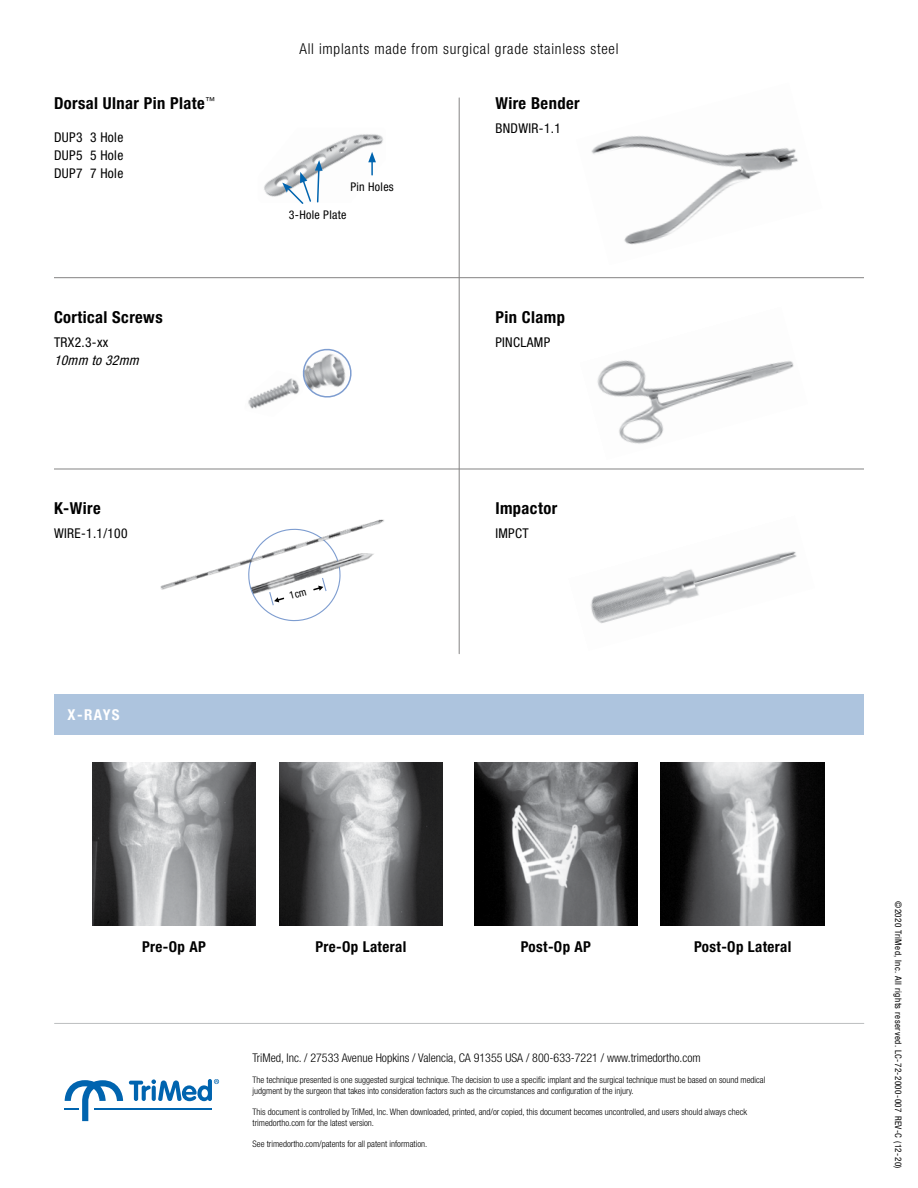
<style>
.page{position:relative;width:918px;height:1188px;background:#fff}
.page>*{position:absolute;margin:0;border:0;box-sizing:border-box;transform-origin:0 0}
.t1{font:700 condensed 16.5px "Helvetica Neue LT Std";letter-spacing:.025em;color:#000}
.t2{font:300 condensed 15px "Helvetica Neue LT Std";letter-spacing:.05em;color:#000}
.t3{font:700 condensed 15px "Helvetica Neue LT Std";letter-spacing:.025em;color:#000}
.t4{font:700 condensed 15px "Helvetica Neue LT Std";color:#fff}
.t5{font:condensed 13.5px/18px "Helvetica Neue LT Std";letter-spacing:.025em;color:#000;text-align:justify}
.t6{font:italic condensed 13.5px "Helvetica Neue LT Std";color:#000}
.t7{font:300 condensed 12px "Helvetica Neue LT Std";color:#000}
.t8{font:condensed 12px "Helvetica Neue LT Std";letter-spacing:.025em;color:#000}
.t9{font:300 condensed 9px/10.8px "Helvetica Neue LT Std";color:#000}
.t10{font:condensed 9px "Helvetica Neue LT Std";letter-spacing:.05em;color:#000}
</style>
<div class="page">
<img style="left:264px;top:134px;width:119px;height:63px">
<hr style="left:54px;top:277px;width:810px;height:1px;background:#848383">
<hr style="left:54px;top:469px;width:810px;height:1px;background:#848383">
<hr style="left:459px;top:98px;width:1px;height:556px;background:#848383">
<svg style="left:282px;top:160px;width:41px;height:44px"></svg>
<svg style="left:368px;top:152px;width:8px;height:23px"></svg>
<img style="left:160px;top:519px;width:224px;height:71px">
<img style="left:343px;top:548px;width:34px;height:42px">
<div style="left:54px;top:694px;width:810px;height:41px;background:#adc4de"></div>
<img style="left:92px;top:762px;width:164px;height:164px">
<img style="left:474px;top:762px;width:164px;height:164px">
<img style="left:279px;top:762px;width:164px;height:164px">
<img style="left:661px;top:762px;width:164px;height:164px">
<img style="left:591px;top:136px;width:207px;height:109px">
<img style="left:597px;top:360px;width:197px;height:84px">
<img style="left:590px;top:551px;width:207px;height:73px">
<img style="left:248px;top:378px;width:52px;height:31px">
<svg style="left:302px;top:348px;width:50px;height:50px"></svg>
<hr style="left:55px;top:1023px;width:809px;height:1px;background:#bcbec0">
<hr style="left:94px;top:1109px;width:118px;height:1px;background:#0064af">
<svg style="left:65px;top:1080px;width:58px;height:41px"></svg>
<svg style="left:129px;top:1079px;width:90px;height:22px"></svg>
<svg style="left:246px;top:527px;width:97px;height:95px"></svg>
<h1 class="t1" style="left:54px;top:94px;width:162px">Dorsal Ulnar Pin Plate<sup>™</sup></h1>
<h3 class="t5" style="left:54px;top:128px;width:71px">DUP3 3 Hole DUP5 5 Hole DUP7 7 Hole</h3>
<h1 class="t1" style="left:54px;top:307px;width:110px">Cortical Screws</h1>
<h3 class="t5" style="left:54px;top:333px;width:56px">TRX2.3-xx</h3>
<h3 class="t6" style="left:54px;top:352px;width:90px">10mm to32mm</h3>
<h1 class="t1" style="left:54px;top:498px;width:48px">K-Wire</h1>
<h3 class="t5" style="left:54px;top:524px;width:75px">WIRE-1.1/100</h3>
<h2 class="t4" style="left:68px;top:706px;width:54px">X-RAYS</h2>
<h2 class="t2" style="left:299px;top:40px;width:321px">All implants made from surgical grade stainless steel</h2>
<h3 class="t8" style="left:350px;top:180px;width:45px">Pin Holes</h3>
<h3 class="t8" style="left:289px;top:207px;width:59px">3-Hole Plate</h3>
<h1 class="t1" style="left:495px;top:94px;width:86px">Wire Bender</h1>
<h3 class="t5" style="left:495px;top:120px;width:67px">BNDWIR-1.1</h3>
<h1 class="t1" style="left:495px;top:307px;width:71px">Pin Clamp</h1>
<h3 class="t5" style="left:495px;top:333px;width:56px">PINCLAMP</h3>
<h1 class="t1" style="left:495px;top:498px;width:63px">Impactor</h1>
<h3 class="t5" style="left:495px;top:524px;width:35px">IMPCT</h3>
<h2 class="t3" style="left:142px;top:937px;width:65px">Pre-Op AP</h2>
<h2 class="t3" style="left:315px;top:937px;width:92px">Pre-Op Lateral</h2>
<h2 class="t3" style="left:521px;top:937px;width:72px">Post-Op AP</h2>
<h2 class="t3" style="left:694px;top:937px;width:99px">Post-Op Lateral</h2>
<h3 class="t7" style="left:253px;top:1051px;width:450px">TriMed, Inc. / 27533 Avenue Hopkins / Valencia, CA 91355 USA / 800-633-7221 / www.trimedortho.com</h3>
<p class="t9" style="left:253px;top:1075px;width:514px">The technique presented is one suggested surgical technique. The decision to use a specific implant and the surgical technique must be based on sound medical judgment by the surgeon that takes into consideration factors such as the circumstances and configuration of the injury.</p>
<p class="t9" style="left:253px;top:1107px;width:496px">This document is controlled by TriMed, Inc. When downloaded, printed, and/or copied, this document becomes uncontrolled, and users should always check trimedortho.com for the latest version.</p>
<p class="t9" style="left:253px;top:1138px;width:176px">See trimedortho.com/patents for all patent information.</p>
<p class="t10" style="left:904px;top:901px;width:269px;rotate:90deg">©2020 TriMed, Inc. All rights reserved. LC-72-2000-007 REV-C (12-20)</p>
</div>
